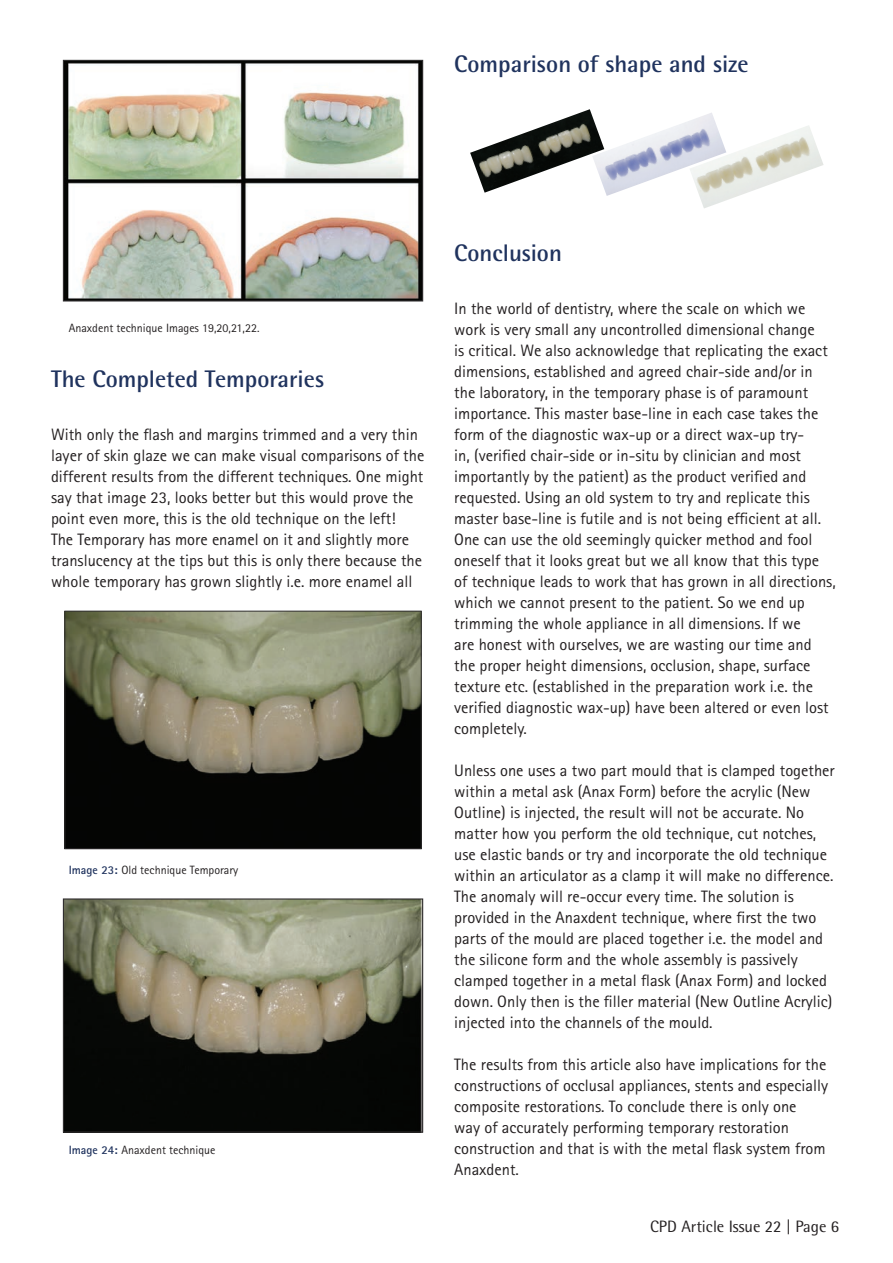
<style>
.page{position:relative;width:893px;height:1263px;background:#fff}
.page>*{position:absolute;margin:0;border:0;box-sizing:border-box;transform-origin:0 0}
.Subheaders{font:700 24px "Rotis Semi Sans";color:#20335e}
.BIDST_Body{font:16.5px/21px "Rotis Sans Serif Std";color:#231f20}
.t1{font:16.5px "Rotis Semi Sans";color:#231f20}
.t2{font:12px "Rotis Sans Serif Std";color:#231f20}
.s1{font-weight:700;color:#20335e}
</style>
<div class="page">
<img style="left:65px;top:62px;width:356px;height:237px">
<div style="left:63px;top:60px;width:360px;height:241px;border:1px solid #312f30"></div>
<img style="left:66px;top:613px;width:354px;height:234px">
<div style="left:64px;top:611px;width:358px;height:238px;border:1px solid #312f30"></div>
<img style="left:65px;top:900px;width:356px;height:230px">
<div style="left:63px;top:898px;width:360px;height:234px;border:1px solid #312f30"></div>
<img style="left:470px;top:109px;width:122px;height:84px">
<img style="left:592px;top:113px;width:124px;height:83px">
<img style="left:689px;top:125px;width:135px;height:83px">
<p class="Subheaders" style="left:454px;top:49px;width:296px">Comparison of shape and size</p>
<p class="t2" style="left:69px;top:320px;width:192px">Anaxdent technique Images 19,20,21,22.</p>
<p class="Subheaders" style="left:51px;top:364px;width:275px">The Completed Temporaries</p>
<p class="BIDST_Body" style="left:51px;top:423px;width:375px">With only the flash and margins trimmed and a very thin layer of skin glaze we can make visual comparisons of the different results from the different techniques. One might say that image 23, looks better but this would prove the point even more, this is the old technique on the left!<br>The Temporary has more enamel on it and slightly more translucency at the tips but this is only there because the whole temporary has grown slightly i.e. more enamel all</p>
<p class="t2" style="left:69px;top:863px;width:171px"><span class="s1">Image 23:</span> Old technique Temporary</p>
<p class="t2" style="left:69px;top:1142px;width:148px"><span class="s1">Image 24:</span> Anaxdent technique</p>
<p class="Subheaders" style="left:454px;top:238px;width:109px">Conclusion</p>
<p class="BIDST_Body" style="left:454px;top:297px;width:383px">In the world of dentistry, where the scale on which we work is very small any uncontrolled dimensional change<br>is critical. We also acknowledge that replicating the exact dimensions, established and agreed chair-side and/or in the laboratory, in the temporary phase is of paramount importance. This master base-line in each case takes the form of the diagnostic wax-up or a direct wax-up try-<br>in, (verified chair-side or in-situ by clinician and most importantly by the patient) as the product verified and requested. Using an old system to try and replicate this master base-line is futile and is not being efficient at all.<br>One can use the old seemingly quicker method and fool oneself that it looks great but we all know that this type of technique leads to work that has grown in all directions, which we cannot present to the patient. So we end up trimming the whole appliance in all dimensions. If we<br>are honest with ourselves, we are wasting our time and the proper height dimensions, occlusion, shape, surface texture etc. (established in the preparation work i.e. the verified diagnostic wax-up) have been altered or even lost completely.</p>
<p class="BIDST_Body" style="left:454px;top:759px;width:382px">Unless one uses a two part mould that is clamped together within a metal ask (Anax Form) before the acrylic (New Outline) is injected, the result will not be accurate. No matter how you perform the old technique, cut notches, use elastic bands or try and incorporate the old technique within an articulator as a clamp it will make no difference.<br>The anomaly will re-occur every time. The solution is provided in the Anaxdent technique, where first the two parts of the mould are placed together i.e. the model and the silicone form and the whole assembly is passively clamped together in a metal flask (Anax Form) and locked down. Only then is the filler material (New Outline Acrylic) injected into the channels of the mould.</p>
<p class="BIDST_Body" style="left:454px;top:1053px;width:375px">The results from this article also have implications for the constructions of occlusal appliances, stents and especially composite restorations. To conclude there is only one<br>way of accurately performing temporary restoration construction and that is with the metal flask system from Anaxdent.</p>
<p class="t1" style="left:650px;top:1216px;width:190px">CPD Article Issue 22 | Page 6</p>
</div>
